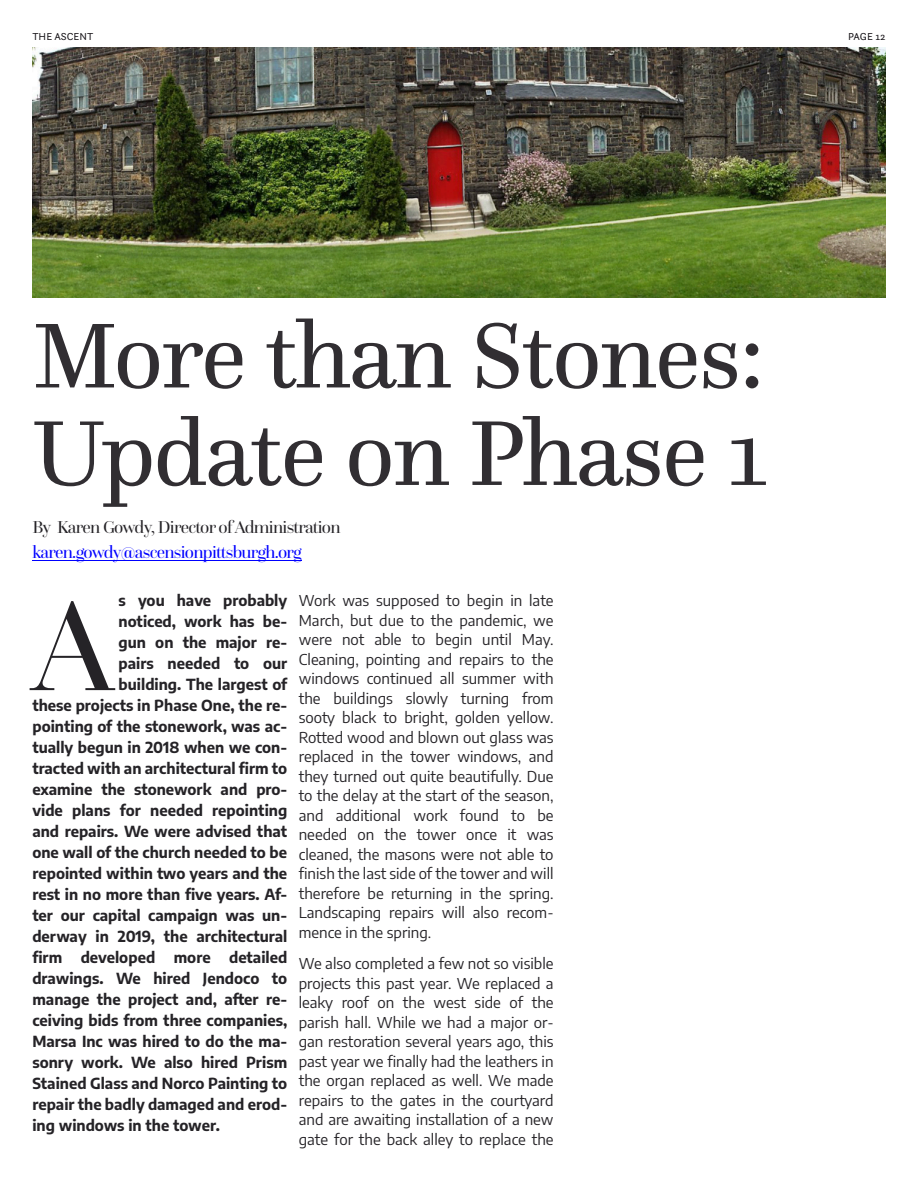
<style>
.page{position:relative;width:918px;height:1188px;background:#fff}
.page>*{position:absolute;margin:0;border:0;box-sizing:border-box;transform-origin:0 0}
.t1{font:133.8px "Questa Grande";color:#252327}
.t2{font:96px/97.5px "Questa";letter-spacing:-.02em;color:#312e32}
.t3{font:18px "Questa Grande";letter-spacing:-.04em;color:#252327}
.t4{font:18px "Questa Grande";letter-spacing:-.04em;color:#00f}
.t5{font:15px/19.5px "Encode Sans";color:#252327;text-align:justify}
.t6{font:700 15px "Encode Sans";color:#252327}
.t7{font:10.5px "Questa Sans";color:#1a171b}
</style>
<div class="page">
<img style="left:32px;top:47px;width:854px;height:250px">
<hr style="left:32px;top:560px;width:270px;height:1px;background:#00f">
<p class="t7" style="left:32px;top:32px;width:63px">THE ASCENT</p>
<p class="t7" style="left:848px;top:32px;width:39px">PAGE 12</p>
<h2 class="t2" style="left:32px;top:315px;width:738px">More than Stones:<br>Update on Phase 1</h2>
<p class="t3" style="left:32px;top:519px;width:310px">By Karen Gowdy, Director of Administration</p>
<p class="t4" style="left:32px;top:545px;width:271px">karen.gowdy@ascensionpittsburgh.org</p>
<h1 class="t1" style="left:32px;top:590px;width:82px">A</h1>
<p class="t6" style="left:119px;top:591px;width:170px">s you have probably</p>
<p class="t6" style="left:119px;top:612px;width:170px">noticed, work has be‐</p>
<p class="t6" style="left:119px;top:633px;width:170px">gun on the major re‐</p>
<p class="t6" style="left:119px;top:654px;width:170px">pairs needed to our</p>
<p class="t6" style="left:119px;top:675px;width:170px">building. The largest of</p>
<p class="t6" style="left:32px;top:696px;width:256px">these projects in Phase One, the re‐</p>
<p class="t6" style="left:32px;top:717px;width:256px">pointing of the stonework, was ac‐</p>
<p class="t6" style="left:32px;top:738px;width:256px">tually begun in 2018 when we con‐</p>
<p class="t6" style="left:32px;top:759px;width:256px">tracted with an architectural firm to</p>
<p class="t6" style="left:32px;top:780px;width:256px">examine the stonework and pro‐</p>
<p class="t6" style="left:32px;top:801px;width:256px">vide plans for needed repointing</p>
<p class="t6" style="left:32px;top:822px;width:256px">and repairs. We were advised that</p>
<p class="t6" style="left:32px;top:843px;width:256px">one wall of the church needed to be</p>
<p class="t6" style="left:32px;top:864px;width:256px">repointed within two years and the</p>
<p class="t6" style="left:32px;top:885px;width:256px">rest in no more than five years. Af‐</p>
<p class="t6" style="left:32px;top:906px;width:256px">ter our capital campaign was un‐</p>
<p class="t6" style="left:32px;top:927px;width:256px">derway in 2019, the architectural</p>
<p class="t6" style="left:32px;top:948px;width:256px">firm developed more detailed</p>
<p class="t6" style="left:32px;top:969px;width:256px">drawings. We hired Jendoco to</p>
<p class="t6" style="left:32px;top:990px;width:256px">manage the project and, after re‐</p>
<p class="t6" style="left:32px;top:1011px;width:256px">ceiving bids from three companies,</p>
<p class="t6" style="left:32px;top:1032px;width:256px">Marsa Inc was hired to do the ma‐</p>
<p class="t6" style="left:32px;top:1053px;width:256px">sonry work. We also hired Prism</p>
<p class="t6" style="left:32px;top:1074px;width:256px">Stained Glass and Norco Painting to</p>
<p class="t6" style="left:32px;top:1095px;width:256px">repair the badly damaged and erod‐</p>
<p class="t6" style="left:32px;top:1116px;width:189px">ing windows in the tower.</p>
<p class="t5" style="left:299px;top:590px;width:256px">Work was supposed to begin in late March, but due to the pandemic, we were not able to begin until May.<br>Cleaning, pointing and repairs to the windows continued all summer with the buildings slowly turning from sooty black to bright, golden yellow.<br>Rotted wood and blown out glass was replaced in the tower windows, and they turned out quite beautifully. Due to the delay at the start of the season, and additional work found to be needed on the tower once it was cleaned, the masons were not able to finish the last side of the tower and will therefore be returning in the spring.<br>Landscaping repairs will also recom‐ mence in the spring.</p>
<p class="t5" style="left:299px;top:953px;width:256px">We also completed a few not so visible projects this past year. We replaced a leaky roof on the west side of the parish hall. While we had a major or‐ gan restoration several years ago, this past year we finally had the leathers in the organ replaced as well. We made repairs to the gates in the courtyard and are awaiting installation of a new gate for the back alley to replace the</p>
</div>
